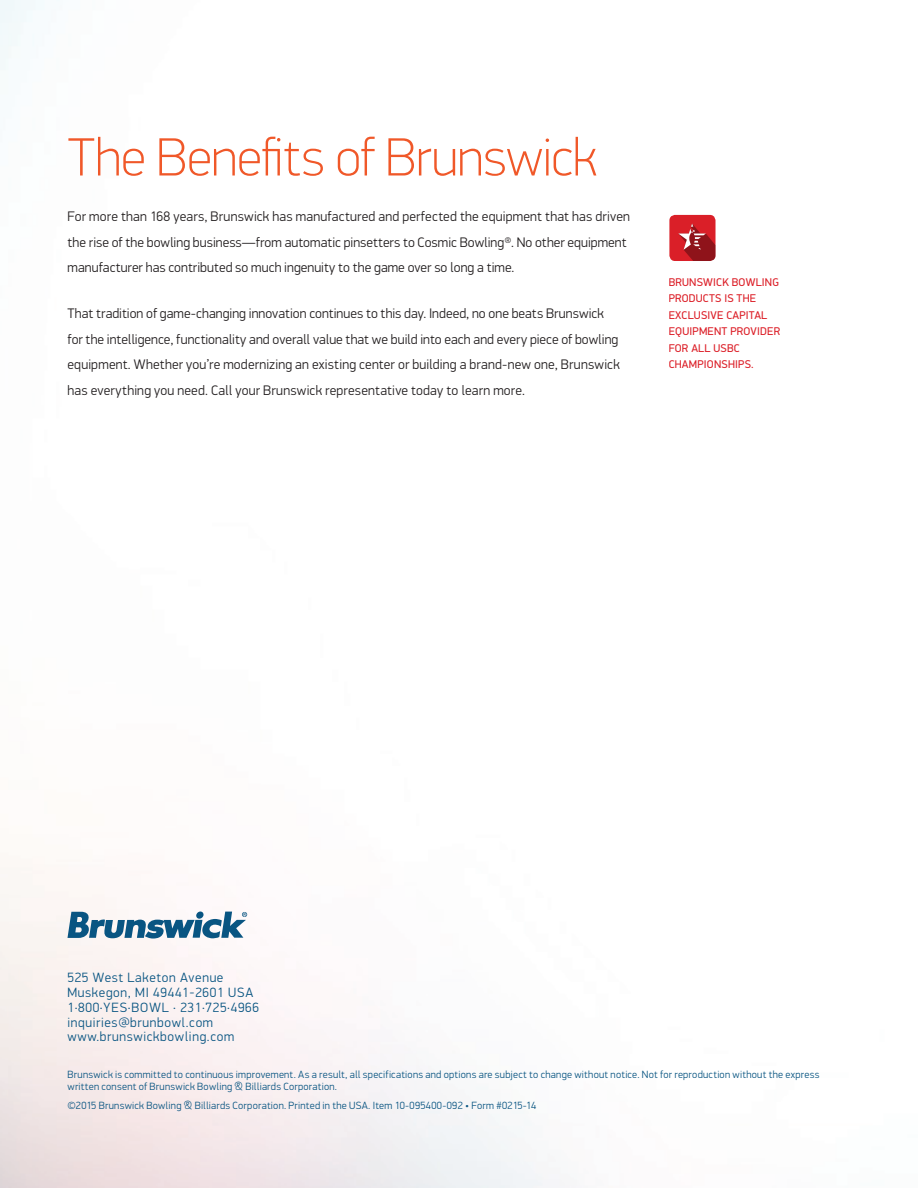
<style>
.page{position:relative;width:918px;height:1188px;background:#fff}
.page>*{position:absolute;margin:0;border:0;box-sizing:border-box;transform-origin:0 0}
.Heading{font:100 54px "PF Din Display Pro";letter-spacing:-.01em;color:#f05829}
.Body_text{font:300 13.8px/25.5px "PF Din Display Pro";letter-spacing:.01em;color:#231f20}
.t1{font:300 13.5px/15px "PF Din Display Pro";letter-spacing:.05em;color:#095582}
.t2{font:11.25px/16.5px "PF Din Display Pro";letter-spacing:.02em;color:#dc2029}
.Product_body_text-in{font:300 10.5px/12px "PF Din Display Pro";letter-spacing:.025em;color:#095582}
</style>
<div class="page">
<svg style="left:68px;top:912px;width:179px;height:27px"></svg>
<div style="left:669px;top:215px;width:47px;height:46px;background:#da1f28;border-radius:6px"></div>
<svg style="left:678px;top:223px;width:38px;height:38px"></svg>
<p class="Heading" style="left:68px;top:126px;width:531px">The Benefits of Brunswick</p>
<p class="Body_text" style="left:68px;top:204px;width:564px">For more than 168 years, Brunswick has manufactured and perfected the equipment that has driven the rise of the bowling business—from automatic pinsetters to Cosmic Bowling®. No other equipment manufacturer has contributed so much ingenuity to the game over so long a time.</p>
<p class="Body_text" style="left:68px;top:301px;width:554px">That tradition of game-changing innovation continues to this day. Indeed, no one beats Brunswick for the intelligence, functionality and overall value that we build into each and every piece of bowling equipment. Whether you’re modernizing an existing center or building a brand-new one, Brunswick has everything you need. Call your Brunswick representative today to learn more.</p>
<p class="t2" style="left:669px;top:274px;width:113px">BRUNSWICK BOWLING<br>PRODUCTS IS THE<br>EXCLUSIVE CAPITAL<br>EQUIPMENT PROVIDER<br>FOR ALL USBC<br>CHAMPIONSHIPS.</p>
<p class="t1" style="left:68px;top:970px;width:193px">525 West Laketon Avenue<br>Muskegon, MI 49441-2601 USA<br>1·800·YES·BOWL · 231·725·4966</p>
<p class="t1" style="left:68px;top:1016px;width:168px;line-height:13.5px">inquiries@brunbowl.com www.brunswickbowling.com</p>
<p class="Product_body_text-in" style="left:68px;top:1068px;width:753px">Brunswick is committed to continuous improvement. As a result, all specifications and options are subject to change without notice. Not for reproduction without the express written consent of Brunswick Bowling &amp; Billiards Corporation.</p>
<p class="Product_body_text-in" style="left:68px;top:1099px;width:470px">©2015 Brunswick Bowling &amp; Billiards Corporation. Printed in the USA. Item 10-095400-092 • Form #0215-14</p>
</div>
